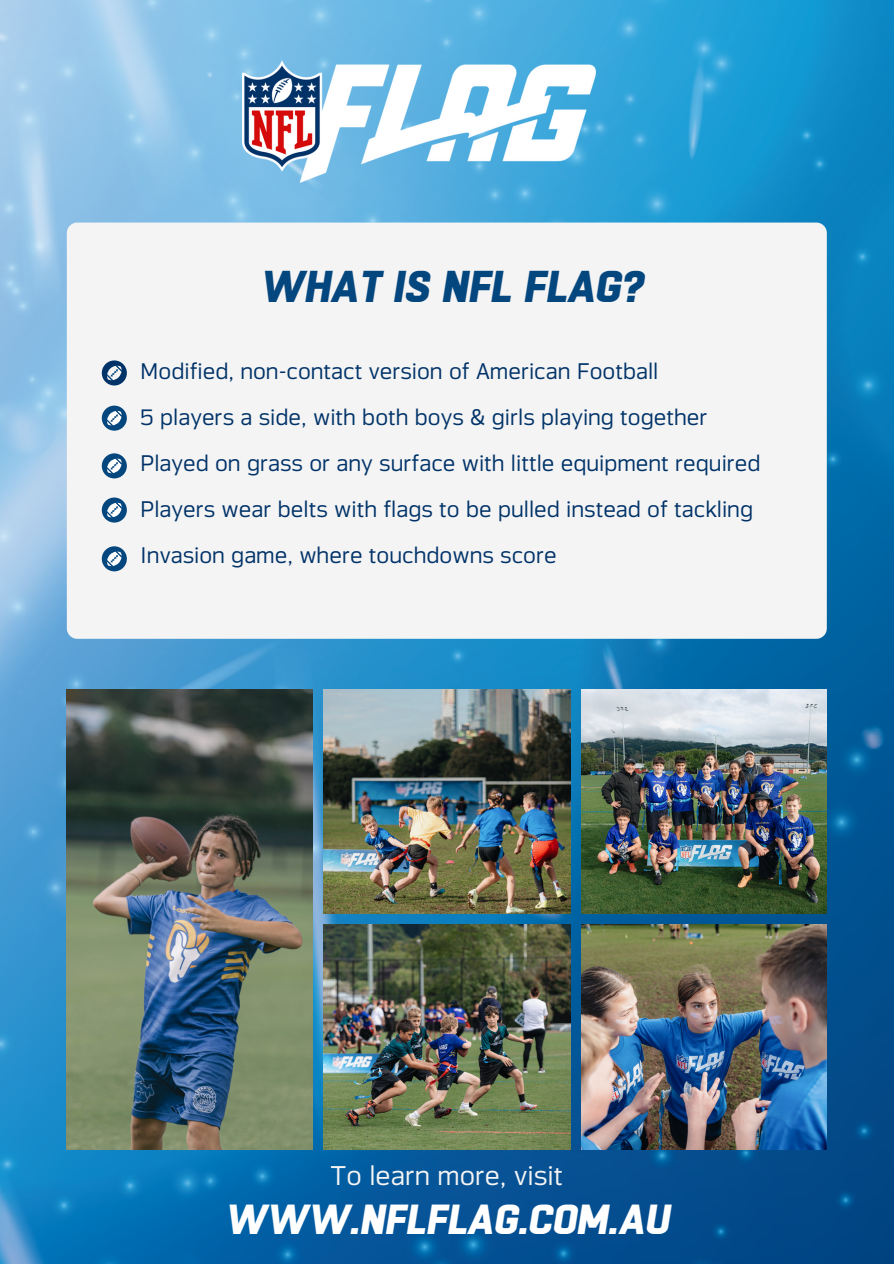
<style>
.page{position:relative;width:894px;height:1264px;background:#fff}
.page>*{position:absolute;margin:0;border:0;box-sizing:border-box;transform-origin:0 0}
.t1{font:italic 800 44.4px "Boxed";color:#04467e}
.t2{font:italic 800 41.85px "Boxed";color:#fff}
.t3{font:300 27px "Endzone Sans";color:#f4f4f4}
.t4{font:300 22.5px "Endzone Sans";color:#013369}
</style>
<div class="page">
<img style="left:0;top:0;width:893px;height:1263px">
<img style="left:67px;top:689px;width:245px;height:460px">
<img style="left:323px;top:689px;width:247px;height:224px">
<img style="left:323px;top:924px;width:247px;height:225px">
<img style="left:581px;top:689px;width:245px;height:224px">
<img style="left:581px;top:924px;width:245px;height:225px">
<div style="left:67px;top:222px;width:759px;height:416px;background:#f4f4f4"></div>
<img style="left:242px;top:61px;width:353px;height:121px">
<div style="left:102px;top:360px;width:25px;height:25px;background:#013369;border-radius:50%"></div>
<svg style="left:107px;top:366px;width:15px;height:14px"></svg>
<div style="left:102px;top:405px;width:25px;height:25px;background:#04467e;border-radius:50%"></div>
<svg style="left:107px;top:411px;width:15px;height:14px"></svg>
<div style="left:102px;top:453px;width:25px;height:25px;background:#04467e;border-radius:50%"></div>
<svg style="left:107px;top:458px;width:15px;height:15px"></svg>
<div style="left:102px;top:497px;width:25px;height:25px;background:#04467e;border-radius:50%"></div>
<svg style="left:107px;top:503px;width:15px;height:14px"></svg>
<div style="left:102px;top:546px;width:25px;height:25px;background:#04467e;border-radius:50%"></div>
<svg style="left:107px;top:551px;width:15px;height:15px"></svg>
<h1 class="t1" style="left:259px;top:259px;width:384px">WHAT IS NFL FLAG?</h1>
<p class="t4" style="left:140px;top:362px;width:519px">Modified, non-contact version of American Football</p>
<p class="t4" style="left:140px;top:408px;width:568px">5 players a side, with both boys &amp; girls playing together</p>
<p class="t4" style="left:140px;top:454px;width:621px">Played on grass or any surface with little equipment required</p>
<p class="t4" style="left:140px;top:500px;width:614px">Players wear belts with flags to be pulled instead of tackling</p>
<p class="t4" style="left:140px;top:546px;width:418px">Invasion game, where touchdowns score</p>
<p class="t3" style="left:330px;top:1164px;width:234px">To learn more, visit</p>
<p class="t2" style="left:224px;top:1194px;width:446px">WWW.NFLFLAG.COM.AU</p>
</div>
